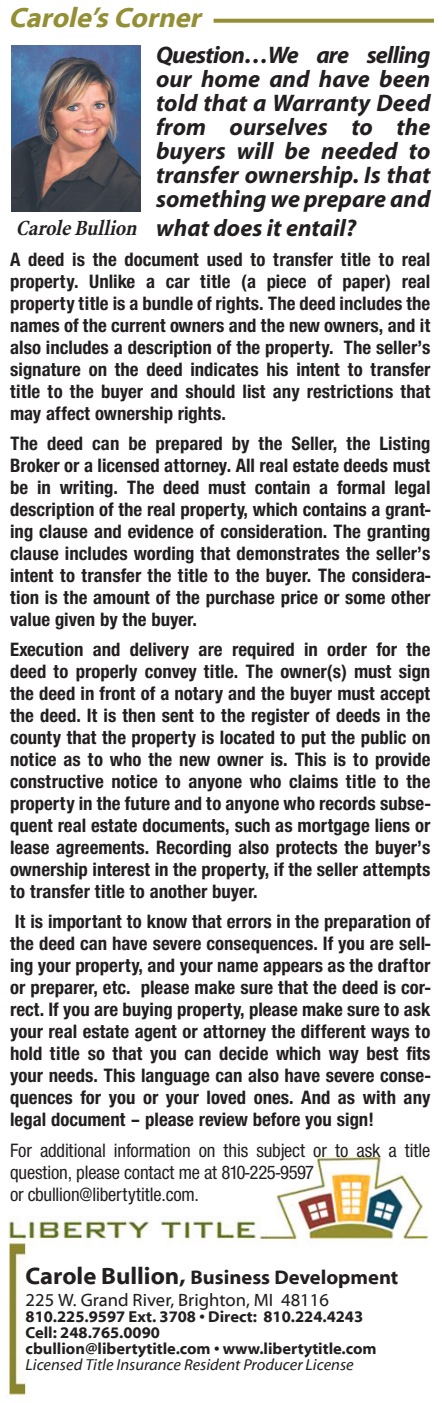
<style>
.page{position:relative;width:442px;height:1403px;background:#fff}
.page>*{position:absolute;margin:0;border:0;box-sizing:border-box;transform-origin:0 0}
.t1{font:italic 700 28px "Myriad Web Pro";color:#948f34}
.t2{font:italic 700 24px/24px "Myriad";color:#231f20;text-align:justify}
.t3{font:italic 700 condensed 22px "Minion";color:#231f20}
.t4{font:700 condensed 20px/22px "Sans";color:#231f20;text-align:justify}
.t5{font:condensed 20px/22px "Sans";letter-spacing:-.01em;color:#231f20}
.t6{font:700 20px "Myriad Web Pro";color:#231f20}
.t7{font:18px "Myriad Web Pro";color:#231f20}
.t8{font:700 16px/16px "Myriad Web Pro";color:#231f20}
.t9{font:italic 16px "Myriad Web Pro";color:#231f20}
.s1{font-size:24px}
</style>
<div class="page">
<img style="left:9px;top:1360px;width:17px;height:35px">
<img style="left:9px;top:1157px;width:419px;height:203px">
<img style="left:11px;top:46px;width:129px;height:165px">
<svg style="left:213px;top:19px;width:221px;height:4px"></svg>
<h1 class="t1" style="left:8px;top:2px;width:200px">Carole’sCorner</h1>
<p class="t2" style="left:156px;top:44px;width:276px">Question…We are selling our home and have been told that a Warranty Deed from ourselves to the buyers will be needed to transfer ownership. Is that something we prepare and</p>
<p class="t2" style="left:156px;top:217px;width:202px">what does it entail?</p>
<p class="t4" style="left:10px;top:248px;width:422px">A deed is the document used to transfer title to real property. Unlike a car title (a piece of paper) real property title is a bundle of rights. The deed includes the names of the current owners and the new owners, and it also includes a description of the property. The seller’s signature on the deed indicates his intent to transfer title to the buyer and should list any restrictions that may affect ownership rights.</p>
<p class="t4" style="left:10px;top:432px;width:422px">The deed can be prepared by the Seller, the Listing Broker or a licensed attorney. All real estate deeds must be in writing. The deed must contain a formal legal description of the real property, which contains a grant&shy;ing clause and evidence of consideration. The granting clause includes wording that demonstrates the seller’s intent to transfer the title to the buyer. The considera&shy;tion is the amount of the purchase price or some other value given by the buyer.</p>
<p class="t4" style="left:10px;top:638px;width:422px">Execution and delivery are required in order for the deed to properly convey title. The owner(s) must sign the deed in front of a notary and the buyer must accept the deed. It is then sent to the register of deeds in the county that the property is located to put the public on notice as to who the new owner is. This is to provide constructive notice to anyone who claims title to the property in the future and to anyone who records subse&shy;quent real estate documents, such as mortgage liens or lease agreements. Recording also protects the buyer’s ownership interest in the property, if the seller attempts to transfer title to another buyer.</p>
<p class="t4" style="left:10px;top:910px;width:422px">It is important to know that errors in the preparation of the deed can have severe consequences. If you are sell&shy;ing your property, and your name appears as the draftor or preparer, etc. please make sure that the deed is cor&shy;rect. If you are buying property, please make sure to ask your real estate agent or attorney the different ways to hold title so that you can decide which way best fits your needs. This language can also have severe conse&shy;quences for you or your loved ones. And as with any legal document – please review before you sign!</p>
<p class="t5" style="left:10px;top:1138px;width:421px">For additional information on this subject or to ask a title question, please contact me at 810-225-9597<br>or cbullion@libertytitle.com.</p>
<p class="t3" style="left:16px;top:216px;width:127px">CaroleBullion</p>
<p class="t6" style="left:26px;top:1266px;width:374px"><span class="s1">Carole Bullion,</span> Business Development</p>
<p class="t7" style="left:26px;top:1290px;width:305px">225 W. Grand River, Brighton, MI 48116</p>
<p class="t8" style="left:26px;top:1308px;width:352px">810.225.9597 Ext. 3708 • Direct: 810.224.4243<br>Cell: 248.765.0090<br>cbullion@libertytitle.com • www.libertytitle.com</p>
<p class="t9" style="left:26px;top:1356px;width:329px">Licensed Title Insurance Resident Producer License</p>
</div>
